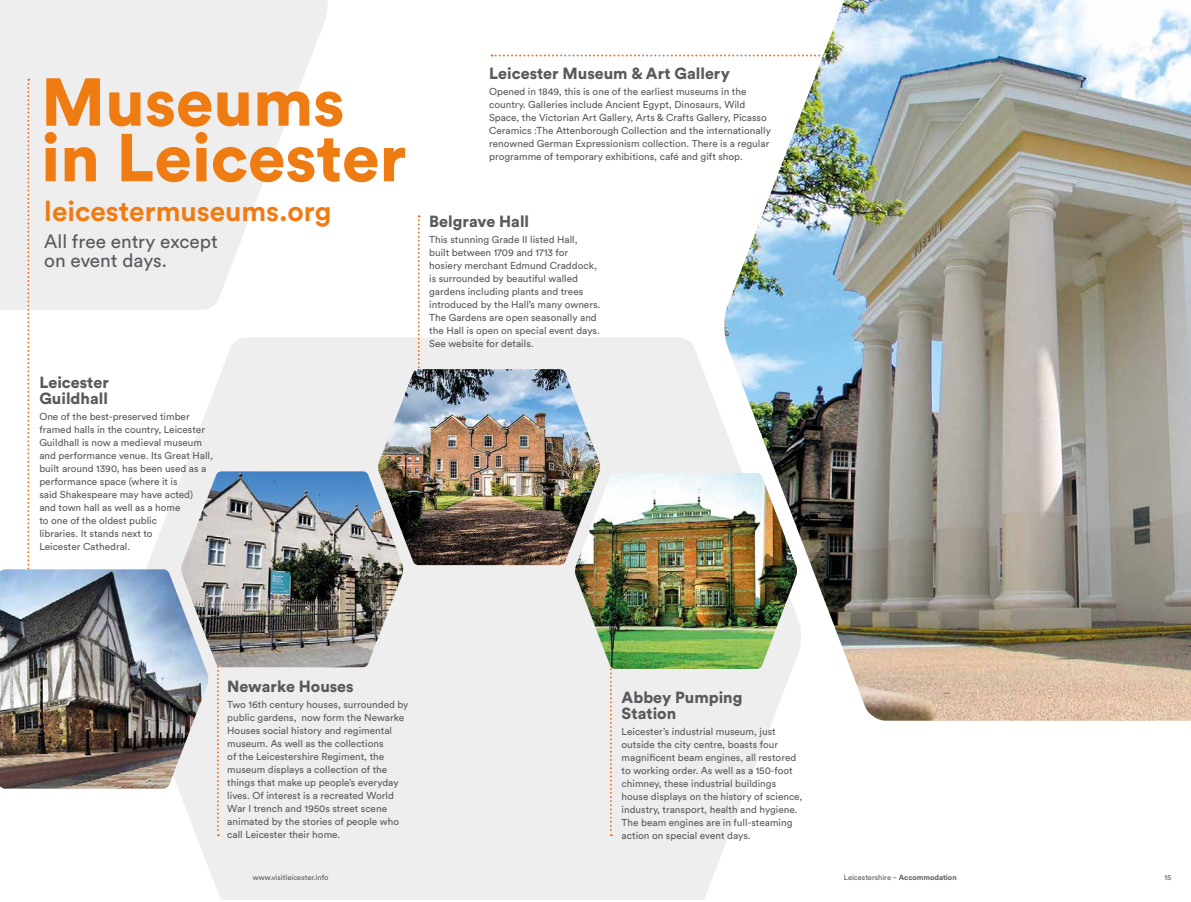
<style>
.page{position:relative;width:1191px;height:902px;background:#fff}
.page>*{position:absolute;margin:0;border:0;box-sizing:border-box;transform-origin:0 0}
.t1{font:900 66.8px/55.5px "Circular Std";color:#ef7b13}
.t2{font:700 28px "Circular Std";color:#ef7b13}
.t3{font:19px/19px "Circular Std";color:#5a595d}
.t4{font:900 16px/16px "Circular Std";color:#5a595d}
.t5{font:10px/13px "Circular Std";color:#5a595d}
.t6{font:7.5px "Circular Std";color:#5a595d}
.s1{font-weight:700}
</style>
<div class="page">
<svg style="left:0;top:0;width:328px;height:310px;fill:#efeeef"></svg>
<svg style="left:146px;top:338px;width:626px;height:562px;fill:#efeeef"></svg>
<svg style="left:217px;top:667px;width:2px;height:169px"></svg>
<svg style="left:610px;top:669px;width:2px;height:167px"></svg>
<svg style="left:418px;top:215px;width:2px;height:154px"></svg>
<svg style="left:491px;top:54px;width:231px;height:2px"></svg>
<svg style="left:27px;top:79px;width:2px;height:490px"></svg>
<img style="left:0;top:569px;width:208px;height:220px">
<img style="left:181px;top:471px;width:222px;height:196px">
<img style="left:378px;top:369px;width:222px;height:196px">
<img style="left:575px;top:473px;width:148px;height:196px">
<img style="left:723px;top:0;width:468px;height:721px">
<h1 class="t1" style="left:41px;top:73px;width:367px">Museums in Leicester</h1>
<h2 class="t2" style="left:44px;top:193px;width:288px">leicestermuseums.org</h2>
<h3 class="t3" style="left:44px;top:232px;width:175px">All free entry except on event days.</h3>
<h3 class="t4" style="left:39px;top:374px;width:71px">Leicester<br>Guildhall</h3>
<p class="t5" style="left:39px;top:410px;width:175px">One of the best-preserved timber framed halls in the country, Leicester<br>Guildhall is now a medieval museum and performance venue. Its Great Hall, built around 1390, has been used as a performance space (where it is<br>said Shakespeare may have acted)<br>and town hall as well as a home<br>to one of the oldest public<br>libraries. It stands next to<br>Leicester Cathedral.</p>
<h3 class="t4" style="left:489px;top:65px;width:242px">Leicester Museum &amp; Art Gallery</h3>
<p class="t5" style="left:489px;top:85px;width:283px">Opened in 1849, this is one of the earliest museums in the country. Galleries include Ancient Egypt, Dinosaurs, Wild Space, the Victorian Art Gallery, Arts &amp; Crafts Gallery, Picasso Ceramics :The Attenborough Collection and the internationally renowned German Expressionism collection. There is a regular programme of temporary exhibitions, café and gift shop.</p>
<h3 class="t4" style="left:429px;top:213px;width:101px">Belgrave Hall</h3>
<p class="t5" style="left:429px;top:233px;width:173px">This stunning Grade II listed Hall, built between 1709 and 1713 for hosiery merchant Edmund Craddock, is surrounded by beautiful walled gardens including plants and trees introduced by the Hall’s many owners.<br>The Gardens are open seasonally and the Hall is open on special event days.<br>See website for details.</p>
<h3 class="t4" style="left:227px;top:678px;width:128px">Newarke Houses</h3>
<p class="t5" style="left:227px;top:698px;width:183px">Two 16th century houses, surrounded by public gardens, now form the Newarke Houses social history and regimental museum. As well as the collections<br>of the Leicestershire Regiment, the museum displays a collection of the things that make up people’s everyday lives. Of interest is a recreated World War I trench and 1950s street scene animated by the stories of people who call Leicester their home.</p>
<h3 class="t4" style="left:621px;top:689px;width:122px">Abbey Pumping<br>Station</h3>
<p class="t5" style="left:621px;top:725px;width:182px">Leicester’s industrial museum, just outside the city centre, boasts four magnificent beam engines, all restored to working order. As well as a 150-foot chimney, these industrial buildings house displays on the history of science, industry, transport, health and hygiene.<br>The beam engines are in full-steaming action on special event days.</p>
<p class="t6" style="left:253px;top:873px;width:77px">www.visitleicester.info</p>
<p class="t6" style="left:844px;top:873px;width:114px">Leicestershire – <span class="s1">Accommodation</span></p>
<p class="t6" style="left:1164px;top:873px;width:8px">15</p>
</div>
